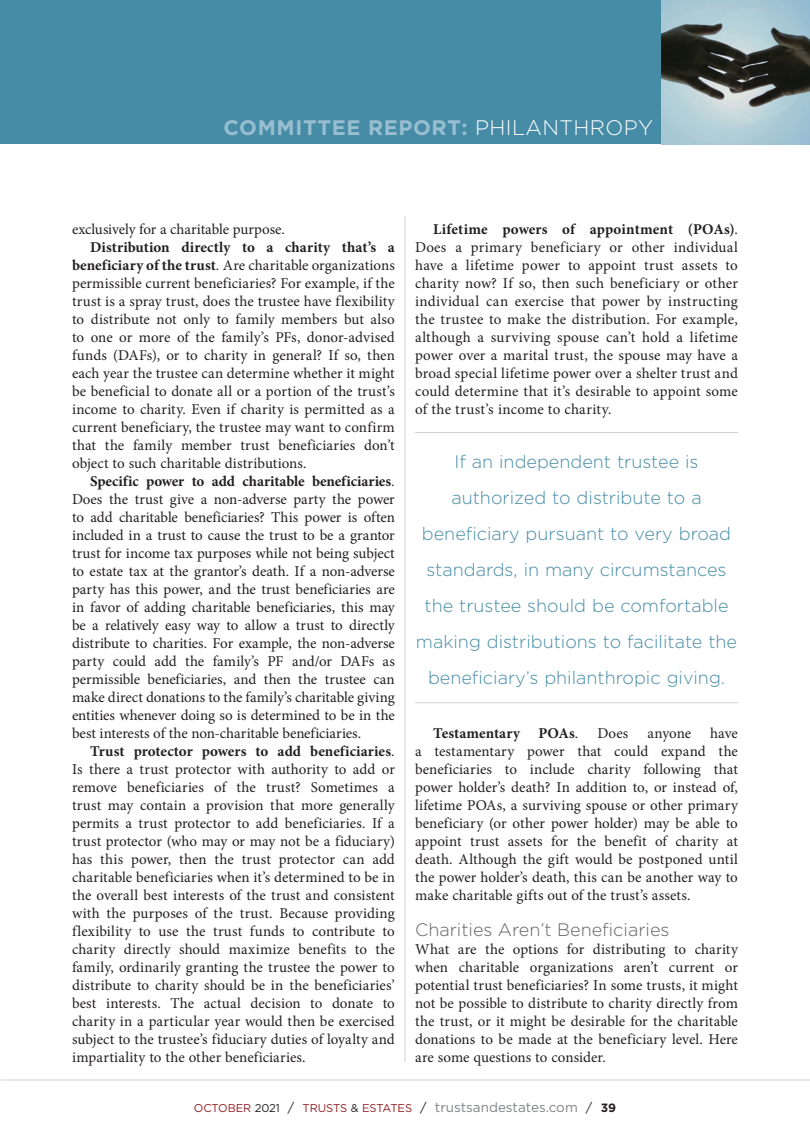
<style>
.page{position:relative;width:810px;height:1134px;background:#fff}
.page>*{position:absolute;margin:0;border:0;box-sizing:border-box;transform-origin:0 0}
.t1{font:700 21px "Gotham";letter-spacing:.03em;color:#99bed0}
.Callout{font:300 18px/36px "Gotham";color:#468ca6;text-align:center}
.SUBHEAD{font:300 18px "Gotham";color:#636366}
.BODY{font:15px/18px "Minion Pro";letter-spacing:.005em;color:#231f20;text-align:justify}
.BODY_no_indent{font:15px/18px "Minion Pro";letter-spacing:-.005em;color:#231f20;text-align:justify}
.BODY-2{font:700 15px "Minion Pro";letter-spacing:.01em;color:#231f20}
.t2{font:11.25px "Gotham";letter-spacing:-.01em;color:#911f23}
.s1{font-weight:300;color:#fff}
.s2{font-weight:700}
.s3{font-style:italic}
.s4{font-weight:400}
.s5{color:#231f20}
.s6{font-size:12.75px;color:#231f20}
.s7{font-size:13.5px;color:#808285}
.s8{font-weight:700;font-size:12px;color:#231f20}
</style>
<div class="page">
<hr style="left:1px;top:1080px;width:809px;height:1px;background:#d1d2d4">
<div style="left:0;top:0;width:810px;height:144px;background:#468ca6"></div>
<img style="left:661px;top:0;width:149px;height:144px">
<hr style="left:415px;top:432px;width:323px;height:1px;background:#d1d2d4">
<hr style="left:415px;top:702px;width:323px;height:1px;background:#d1d2d4">
<hr style="left:405px;top:216px;width:1px;height:846px;background:#d1d2d4">
<h1 class="t1" style="left:224px;top:114px;width:431px">COMMITTEE REPORT: <span class="s1">PHILANTHROPY</span></h1>
<p class="BODY_no_indent" style="left:72px;top:220px;width:214px">exclusively for a charitable purpose.</p>
<p class="BODY" style="left:72px;top:238px;width:324px;text-indent:18px"><span class="s2">Distribution directly to a charity that’s a beneficiary of the trust</span><span class="s3">.</span> Are charitable organizations permissible current beneficiaries? For example, if the trust is a spray trust, does the trustee have flexibility to distribute not only to family members but also to one or more of the family’s PFs, donor-advised funds (DAFs), or to charity in general? If so, then each year the trustee can determine whether it might be beneficial to donate all or a portion of the trust’s income to charity. Even if charity is permitted as a current beneficiary, the trustee may want to confirm that the family member trust beneficiaries don’t object to such charitable distributions.</p>
<p class="BODY" style="left:72px;top:472px;width:324px;text-indent:18px"><span class="s2">Specific power to add charitable beneficiaries</span><span class="s3">.<br></span>Does the trust give a non-adverse party the power to add charitable beneficiaries? This power is often included in a trust to cause the trust to be a grantor trust for income tax purposes while not being subject to estate tax at the grantor’s death. If a non-adverse party has this power, and the trust beneficiaries are in favor of adding charitable beneficiaries, this may be a relatively easy way to allow a trust to directly distribute to charities. For example, the non-adverse party could add the family’s PF and/or DAFs as permissible beneficiaries, and then the trustee can make direct donations to the family’s charitable giving entities whenever doing so is determined to be in the best interests of the non-charitable beneficiaries.</p>
<p class="BODY" style="left:72px;top:742px;width:324px;text-indent:18px"><span class="s2">Trust protector powers to add beneficiaries</span><span class="s3">.<br></span>Is there a trust protector with authority to add or remove beneficiaries of the trust? Sometimes a trust may contain a provision that more generally permits a trust protector to add beneficiaries. If a trust protector (who may or may not be a fiduciary) has this power, then the trust protector can add charitable beneficiaries when it’s determined to be in the overall best interests of the trust and consistent with the purposes of the trust. Because providing flexibility to use the trust funds to contribute to charity directly should maximize benefits to the family, ordinarily granting the trustee the power to distribute to charity should be in the beneficiaries’ best interests. The actual decision to donate to charity in a particular year would then be exercised subject to the trustee’s fiduciary duties of loyalty and impartiality to the other beneficiaries.</p>
<p class="BODY" style="left:415px;top:220px;width:324px;text-indent:18px"><span class="s2">Lifetime powers of appointment (POAs)</span>.<br>Does a primary beneficiary or other individual have a lifetime power to appoint trust assets to charity now? If so, then such beneficiary or other individual can exercise that power by instructing the trustee to make the distribution. For example, although a surviving spouse can’t hold a lifetime power over a marital trust, the spouse may have a broad special lifetime power over a shelter trust and could determine that it’s desirable to appoint some of the trust’s income to charity.</p>
<p class="Callout" style="left:416px;top:443px;width:323px">If an independent trustee is authorized to distribute to a beneficiary pursuant to very broad standards, in many circumstances the trustee should be comfortable making distributions to facilitate the beneficiary’s philanthropic giving.</p>
<p class="BODY" style="left:415px;top:724px;width:324px;text-indent:295px">have a testamentary power that could expand the beneficiaries to include charity following that power holder’s death? In addition to, or instead of, lifetime POAs, a surviving spouse or other primary beneficiary (or other power holder) may be able to appoint trust assets for the benefit of charity at death. Although the gift would be postponed until the power holder’s death, this can be another way to make charitable gifts out of the trust’s assets.</p>
<p class="SUBHEAD" style="left:415px;top:918px;width:256px">Charities Aren’t Beneficiaries</p>
<p class="BODY_no_indent" style="left:415px;top:940px;width:324px">What are the options for distributing to charity when charitable organizations aren’t current or potential trust beneficiaries? In some trusts, it might not be possible to distribute to charity directly from the trust, or it might be desirable for the charitable donations to be made at the beneficiary level. Here are some questions to consider.</p>
<p class="BODY-2" style="left:433px;top:723px;width:147px">Testamentary POAs<span class="s4">.</span></p>
<p class="BODY" style="left:598px;top:724px;width:32px">Does</p>
<p class="BODY" style="left:647px;top:724px;width:45px">anyone</p>
<p class="t2" style="left:194px;top:1100px;width:424px">OCTOBER <span class="s5">2021</span> <span class="s6">/</span> TRUSTS <span class="s5">&amp;</span> ESTATES <span class="s6">/</span> <span class="s7">trustsandestates.com</span> <span class="s6">/</span> <span class="s8">39</span></p>
</div>
